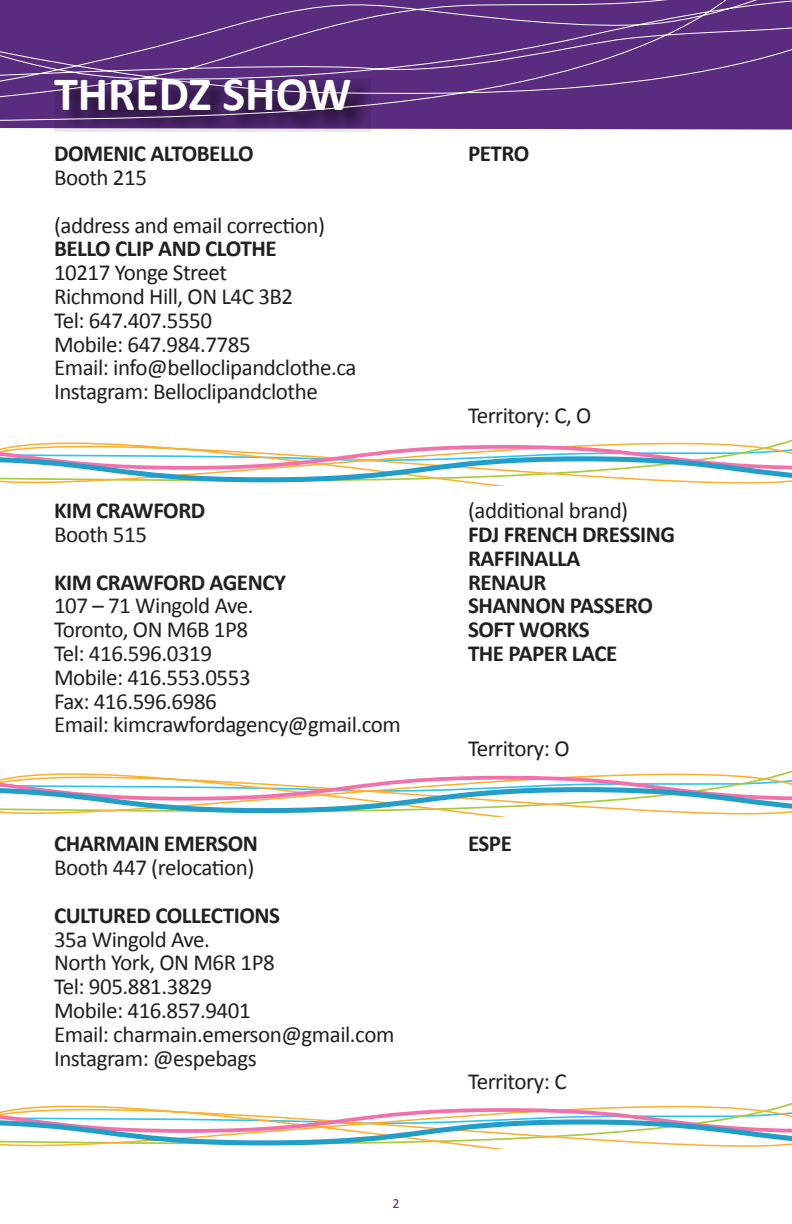
<style>
.page{position:relative;width:792px;height:1224px;background:#fff}
.page>*{position:absolute;margin:0;border:0;box-sizing:border-box;transform-origin:0 0}
.t1{font:700 48.2px "Calibri";color:#fff}
.t2{font:23px "Calibri";letter-spacing:-.02em;color:#231f20}
.t3{font:700 23px "Calibri";letter-spacing:-.02em;color:#231f20}
.t4{font:14px "Calibri";color:#592c7f}
</style>
<div class="page">
<svg style="left:0;top:121px;width:792px;height:9px;background:#6a428c"></svg>
<svg style="left:55px;top:121px;width:316px;height:11px;background:#7d6392"></svg>
<svg style="left:0;top:0;width:792px;height:121px;background:#5d3480"></svg>
<svg style="left:0;top:441px;width:792px;height:45px"></svg>
<svg style="left:0;top:772px;width:792px;height:45px"></svg>
<svg style="left:0;top:1104px;width:792px;height:45px"></svg>
<p class="t1" style="left:54px;top:60px;width:299px">THREDZ SHOW</p>
<p class="t3" style="left:54px;top:137px;width:201px">DOMENIC ALTOBELLO</p>
<p class="t3" style="left:468px;top:137px;width:63px">PETRO</p>
<p class="t2" style="left:54px;top:161px;width:95px">Booth 215</p>
<p class="t2" style="left:54px;top:209px;width:273px">(address and email correction)</p>
<p class="t3" style="left:54px;top:233px;width:224px">BELLO CLIP AND CLOTHE</p>
<p class="t2" style="left:54px;top:257px;width:175px">10217 Yonge Street</p>
<p class="t2" style="left:54px;top:280px;width:241px">Richmond Hill, ON L4C 3B2</p>
<p class="t2" style="left:54px;top:304px;width:160px">Tel: 647.407.5550</p>
<p class="t2" style="left:54px;top:328px;width:198px">Mobile: 647.984.7785</p>
<p class="t2" style="left:54px;top:352px;width:304px">Email: info@belloclipandclothe.ca</p>
<p class="t2" style="left:54px;top:376px;width:265px">Instagram: Belloclipandclothe</p>
<p class="t2" style="left:468px;top:399px;width:125px">Territory: C, O</p>
<p class="t3" style="left:54px;top:494px;width:153px">KIM CRAWFORD</p>
<p class="t2" style="left:468px;top:495px;width:162px">(additional brand)</p>
<p class="t2" style="left:54px;top:518px;width:95px">Booth 515</p>
<p class="t3" style="left:468px;top:518px;width:209px">FDJ FRENCH DRESSING</p>
<p class="t3" style="left:468px;top:542px;width:114px">RAFFINALLA</p>
<p class="t3" style="left:54px;top:566px;width:234px">KIM CRAWFORD AGENCY</p>
<p class="t3" style="left:468px;top:566px;width:80px">RENAUR</p>
<p class="t2" style="left:54px;top:590px;width:201px">107 – 71 Wingold Ave.</p>
<p class="t3" style="left:468px;top:590px;width:186px">SHANNON PASSERO</p>
<p class="t2" style="left:54px;top:614px;width:196px">Toronto, ON M6B 1P8</p>
<p class="t3" style="left:468px;top:613px;width:123px">SOFT WORKS</p>
<p class="t2" style="left:54px;top:637px;width:160px">Tel: 416.596.0319</p>
<p class="t3" style="left:468px;top:637px;width:151px">THE PAPER LACE</p>
<p class="t2" style="left:54px;top:661px;width:198px">Mobile: 416.553.0553</p>
<p class="t2" style="left:54px;top:685px;width:164px">Fax: 416.596.6986</p>
<p class="t2" style="left:54px;top:709px;width:348px">Email: kimcrawfordagency@gmail.com</p>
<p class="t2" style="left:468px;top:733px;width:103px">Territory: O</p>
<p class="t3" style="left:54px;top:828px;width:206px">CHARMAIN EMERSON</p>
<p class="t3" style="left:468px;top:828px;width:45px">ESPE</p>
<p class="t2" style="left:54px;top:852px;width:202px">Booth 447 (relocation)</p>
<p class="t3" style="left:54px;top:899px;width:228px">CULTURED COLLECTIONS</p>
<p class="t2" style="left:54px;top:923px;width:158px">35a Wingold Ave.</p>
<p class="t2" style="left:54px;top:947px;width:222px">North York, ON M6R 1P8</p>
<p class="t2" style="left:54px;top:971px;width:160px">Tel: 905.881.3829</p>
<p class="t2" style="left:54px;top:994px;width:198px">Mobile: 416.857.9401</p>
<p class="t2" style="left:54px;top:1018px;width:342px">Email: charmain.emerson@gmail.com</p>
<p class="t2" style="left:54px;top:1042px;width:204px">Instagram: @espebags</p>
<p class="t2" style="left:468px;top:1066px;width:100px">Territory: C</p>
<p class="t4" style="left:392px;top:1194px;width:9px">2</p>
</div>
